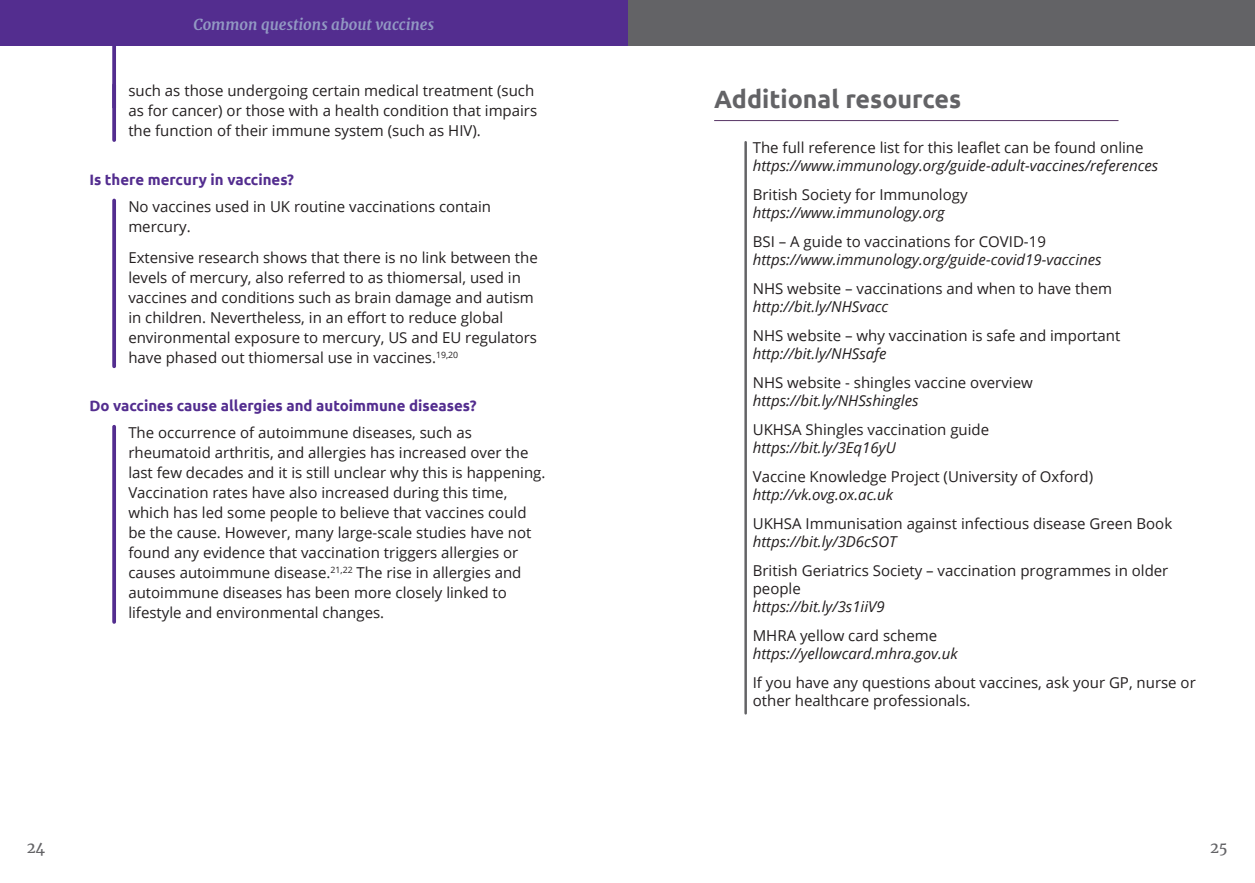
<style>
.page{position:relative;width:1255px;height:883px;background:#fff}
.page>*{position:absolute;margin:0;border:0;box-sizing:border-box;transform-origin:0 0}
.t1{font:700 25px "Ubuntu";color:#636366}
.Body_-_Purple_line_left_copy{font:15px/20px "Open Sans";color:#231f20}
.t2{font:italic 15px/18.1px "Open Sans";color:#231f20}
.Question_titles{font:700 15px "Ubuntu";color:#532d8f}
.t3{font:italic 700 15px "Merriweather";color:#bfe5e8}
.t4{font:15px "Merriweather";color:#636366}
.s1{font-style:normal}
.s2{font-style:italic}
</style>
<div class="page">
<hr style="left:744px;top:142px;width:3px;height:571px;background:#636366">
<div style="left:627px;top:0;width:627px;height:45px;background:#636366"></div>
<hr style="left:714px;top:120px;width:404px;height:1px;background:#573565">
<svg style="left:112px;top:108px;width:4px;height:32px"></svg>
<svg style="left:112px;top:200px;width:4px;height:166px"></svg>
<svg style="left:112px;top:426px;width:4px;height:195px"></svg>
<svg style="left:112px;top:45px;width:4px;height:63px"></svg>
<div style="left:0;top:0;width:627px;height:45px;background:#532d8f"></div>
<p class="t3" style="left:193px;top:15px;width:242px">Common questions about vaccines</p>
<p class="Body_-_Purple_line_left_copy" style="left:128px;top:81px;width:410px">such as those undergoing certain medical treatment (such as for cancer) or those with a health condition that impairs the function of their immune system (such as HIV).</p>
<p class="Question_titles" style="left:89px;top:170px;width:206px">Is there mercury in vaccines?</p>
<p class="Body_-_Purple_line_left_copy" style="left:128px;top:196px;width:364px">No vaccines used in UK routine vaccinations contain mercury.</p>
<p class="Body_-_Purple_line_left_copy" style="left:128px;top:247px;width:411px">Extensive research shows that there is no link between the levels of mercury, also referred to as thiomersal, used in vaccines and conditions such as brain damage and autism in children. Nevertheless, in an effort to reduce global environmental exposure to mercury, US and EU regulators have phased out thiomersal use in vaccines.<sup>19,20</sup></p>
<p class="Question_titles" style="left:89px;top:396px;width:388px">Do vaccines cause allergies and autoimmune diseases?</p>
<p class="Body_-_Purple_line_left_copy" style="left:128px;top:422px;width:418px">The occurrence of autoimmune diseases, such as rheumatoid arthritis, and allergies has increased over the last few decades and it is still unclear why this is happening.<br>Vaccination rates have also increased during this time, which has led some people to believe that vaccines could be the cause. However, many large-scale studies have not found any evidence that vaccination triggers allergies or causes autoimmune disease.<sup>21,22</sup> The rise in allergies and autoimmune diseases has been more closely linked to lifestyle and environmental changes.</p>
<p class="t4" style="left:27px;top:837px;width:20px">24</p>
<p class="t1" style="left:714px;top:84px;width:248px">Additional resources</p>
<p class="t2" style="left:752px;top:138px;width:407px"><span class="s1">The full reference list for this leaflet can be found online </span>https://www.immunology.org/guide-adult-vaccines/references</p>
<p class="Body_-_Purple_line_left_copy" style="left:752px;top:185px;width:216px;line-height:18.1px">British Society for Immunology <span class="s2">https://www.immunology.org</span></p>
<p class="t2" style="left:752px;top:232px;width:350px"><span class="s1">BSI – A guide to vaccinations for COVID-19 </span>https://www.immunology.org/guide-covid19-vaccines</p>
<p class="Body_-_Purple_line_left_copy" style="left:752px;top:279px;width:361px;line-height:18.1px">NHS website – vaccinations and when to have them <span class="s2">http://bit.ly/NHSvacc</span></p>
<p class="Body_-_Purple_line_left_copy" style="left:752px;top:326px;width:369px;line-height:18.1px">NHS website – why vaccination is safe and important <span class="s2">http://bit.ly/NHSsafe</span></p>
<p class="Body_-_Purple_line_left_copy" style="left:752px;top:373px;width:281px;line-height:18.1px">NHS website - shingles vaccine overview <span class="s2">https://bit.ly/NHSshingles</span></p>
<p class="Body_-_Purple_line_left_copy" style="left:752px;top:420px;width:238px;line-height:18.1px">UKHSA Shingles vaccination guide <span class="s2">https://bit.ly/3Eq16yU</span></p>
<p class="Body_-_Purple_line_left_copy" style="left:752px;top:466px;width:342px;line-height:18.1px">Vaccine Knowledge Project (University of Oxford) <span class="s2">http://vk.ovg.ox.ac.uk</span></p>
<p class="Body_-_Purple_line_left_copy" style="left:752px;top:513px;width:421px;line-height:18.1px">UKHSA Immunisation against infectious disease Green Book <span class="s2">https://bit.ly/3D6cSOT</span></p>
<p class="Body_-_Purple_line_left_copy" style="left:752px;top:560px;width:417px;line-height:18.1px">British Geriatrics Society – vaccination programmes in older people<br><span class="s2">https://bit.ly/3s1iiV9</span></p>
<p class="t2" style="left:752px;top:625px;width:207px"><span class="s1">MHRA yellow card scheme </span>https://yellowcard.mhra.gov.uk</p>
<p class="Body_-_Purple_line_left_copy" style="left:752px;top:672px;width:444px;line-height:18.1px">If you have any questions about vaccines, ask your GP, nurse or other healthcare professionals.</p>
<p class="t4" style="left:1209px;top:837px;width:19px">25</p>
</div>
